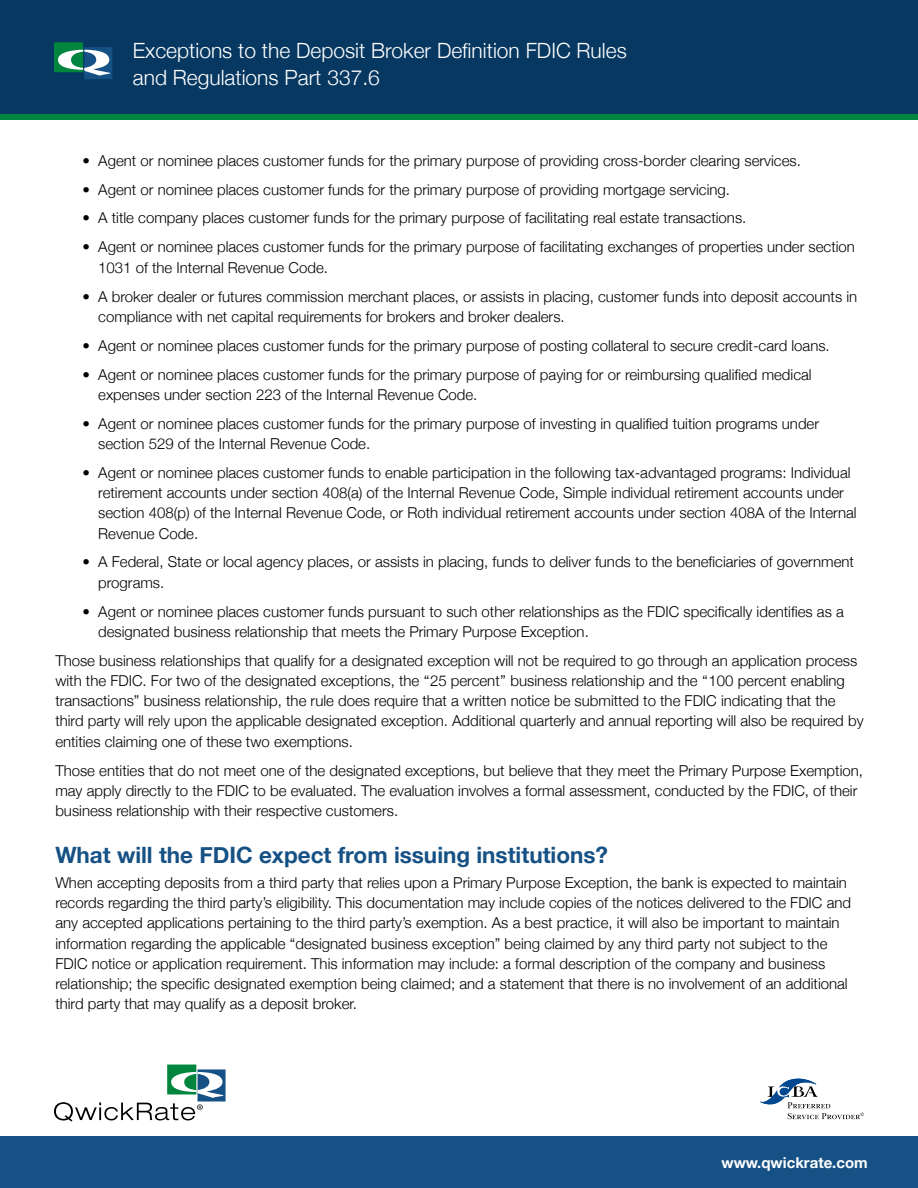
<style>
.page{position:relative;width:918px;height:1188px;background:#fff}
.page>*{position:absolute;margin:0;border:0;box-sizing:border-box;transform-origin:0 0}
.t1{font:700 22.5px "Helvetica Neue";color:#165185}
.t2{font:300 21px/27px "Helvetica Neue";color:#fff}
.t3{font:300 15px/20.2px "Helvetica Neue";color:#000}
.t4{font:700 15px "Helvetica Neue";color:#fff}
</style>
<div class="page">
<div style="left:0;top:1136px;width:918px;height:52px;background:#165185"></div>
<div style="left:0;top:114px;width:918px;height:5px;background:#00853f"></div>
<div style="left:0;top:0;width:918px;height:114px;background:#073861"></div>
<div style="left:84px;top:47px;width:28px;height:32px;background:#165185"></div>
<div style="left:54px;top:42px;width:29px;height:30px;background:#00853f"></div>
<svg style="left:58px;top:50px;width:52px;height:26px"></svg>
<div style="left:198px;top:1069px;width:28px;height:33px;background:#165185"></div>
<div style="left:167px;top:1065px;width:29px;height:29px;background:#00853f"></div>
<svg style="left:54px;top:1072px;width:169px;height:50px"></svg>
<svg style="left:760px;top:1079px;width:104px;height:40px"></svg>
<h2 class="t2" style="left:133px;top:36px;width:495px">Exceptions to the Deposit Broker Definition FDIC Rules and Regulations Part 337.6</h2>
<p class="t3" style="left:82px;top:149px;width:720px">• Agent or nominee places customer funds for the primary purpose of providing cross-border clearing services.</p>
<p class="t3" style="left:82px;top:178px;width:649px">• Agent or nominee places customer funds for the primary purpose of providing mortgage servicing.</p>
<p class="t3" style="left:82px;top:207px;width:666px">• A title company places customer funds for the primary purpose of facilitating real estate transactions.</p>
<p class="t3" style="left:98px;top:236px;width:758px;text-indent:-16px">• Agent or nominee places customer funds for the primary purpose of facilitating exchanges of properties under section<br>1031 of the Internal Revenue Code.</p>
<p class="t3" style="left:98px;top:285px;width:761px;text-indent:-16px">• A broker dealer or futures commission merchant places, or assists in placing, customer funds into deposit accounts in compliance with net capital requirements for brokers and broker dealers.</p>
<p class="t3" style="left:82px;top:334px;width:749px">• Agent or nominee places customer funds for the primary purpose of posting collateral to secure credit-card loans.</p>
<p class="t3" style="left:98px;top:363px;width:715px;text-indent:-16px">• Agent or nominee places customer funds for the primary purpose of paying for or reimbursing qualified medical expenses under section 223 of the Internal Revenue Code.</p>
<p class="t3" style="left:98px;top:412px;width:722px;text-indent:-16px">• Agent or nominee places customer funds for the primary purpose of investing in qualified tuition programs under section 529 of the Internal Revenue Code.</p>
<p class="t3" style="left:98px;top:461px;width:760px;text-indent:-16px">• Agent or nominee places customer funds to enable participation in the following tax-advantaged programs: Individual retirement accounts under section 408(a) of the Internal Revenue Code, Simple individual retirement accounts under section 408(p) of the Internal Revenue Code, or Roth individual retirement accounts under section 408A of the Internal Revenue Code.</p>
<p class="t3" style="left:98px;top:551px;width:757px;text-indent:-16px">• A Federal, State or local agency places, or assists in placing, funds to deliver funds to the beneficiaries of government programs.</p>
<p class="t3" style="left:98px;top:600px;width:747px;text-indent:-16px">• Agent or nominee places customer funds pursuant to such other relationships as the FDIC specifically identifies as a designated business relationship that meets the Primary Purpose Exception.</p>
<p class="t3" style="left:55px;top:649px;width:810px">Those business relationships that qualify for a designated exception will not be required to go through an application process with the FDIC. For two of the designated exceptions, the ‘‘25 percent’’ business relationship and the ‘‘100 percent enabling transactions” business relationship, the rule does require that a written notice be submitted to the FDIC indicating that the third party will rely upon the applicable designated exception. Additional quarterly and annual reporting will also be required by entities claiming one of these two exemptions.</p>
<p class="t3" style="left:55px;top:759px;width:809px">Those entities that do not meet one of the designated exceptions, but believe that they meet the Primary Purpose Exemption, may apply directly to the FDIC to be evaluated. The evaluation involves a formal assessment, conducted by the FDIC, of their business relationship with their respective customers.</p>
<h1 class="t1" style="left:55px;top:838px;width:554px">What will the FDIC expect from issuing institutions?</h1>
<p class="t3" style="left:55px;top:871px;width:797px">When accepting deposits from a third party that relies upon a Primary Purpose Exception, the bank is expected to maintain records regarding the third party’s eligibility. This documentation may include copies of the notices delivered to the FDIC and any accepted applications pertaining to the third party’s exemption. As a best practice, it will also be important to maintain information regarding the applicable “designated business exception” being claimed by any third party not subject to the FDIC notice or application requirement. This information may include: a formal description of the company and business relationship; the specific designated exemption being claimed; and a statement that there is no involvement of an additional third party that may qualify as a deposit broker.</p>
<p class="t4" style="left:722px;top:1151px;width:148px">www.qwickrate.com</p>
</div>
